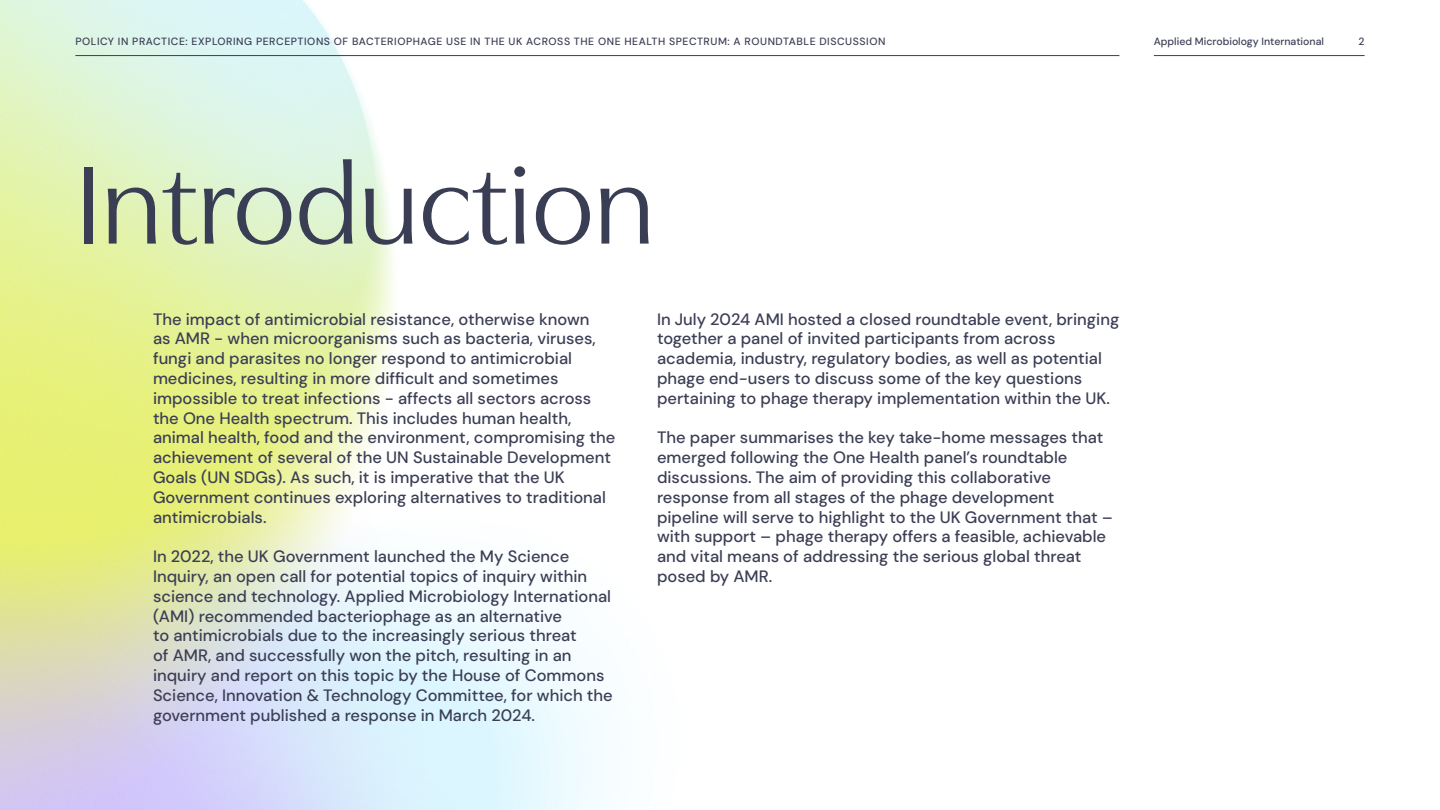
<style>
.page{position:relative;width:1440px;height:810px;background:#fff}
.page>*{position:absolute;margin:0;border:0;box-sizing:border-box;transform-origin:0 0}
.t1{font:115.5px "Utile Display";color:#3a3e54}
.t2{font:16.5px/19.8px "DM Sans 9 pt";color:#3b3e54}
.t3{font:10.5px "DM Sans 9 pt";letter-spacing:.05em;color:#3b3e54}
.t4{font:10.5px "DM Sans 9 pt";color:#3b3e54}
.s1{color:#3b3e54}
</style>
<div class="page">
<img style="left:0;top:0;width:1364px;height:810px">
<hr style="left:1154px;top:55px;width:211px;height:1px;background:#3b3e54">
<hr style="left:75px;top:55px;width:1044px;height:1px;background:#3b3e54">
<p class="t3" style="left:75px;top:35px;width:812px">POLICY IN PRACTICE: EXPLORING PERCEPTIONS OF BACTERIOPHAGE USE IN THE UK ACROSS THE ONE HEALTH SPECTRUM: A ROUNDTABLE DISCUSSION</p>
<p class="t4" style="left:1154px;top:35px;width:172px">Applied Microbiology International</p>
<p class="t3" style="left:1359px;top:35px;width:8px">2</p>
<h1 class="t1" style="left:75px;top:115px;width:581px"><span class="s1">I</span>ntroduction</h1>
<p class="t2" style="left:153px;top:309px;width:464px">The impact of antimicrobial resistance, otherwise known<br>as AMR - when microorganisms such as bacteria, viruses, fungi and parasites no longer respond to antimicrobial medicines, resulting in more difficult and sometimes impossible to treat infections - affects all sectors across the One Health spectrum. This includes human health, animal health, food and the environment, compromising the achievement of several of the UN Sustainable Development Goals (UN SDGs). As such, it is imperative that the UK Government continues exploring alternatives to traditional antimicrobials.</p>
<p class="t2" style="left:153px;top:546px;width:461px">In 2022, the UK Government launched the My Science Inquiry, an open call for potential topics of inquiry within science and technology. Applied Microbiology International (AMI) recommended bacteriophage as an alternative<br>to antimicrobials due to the increasingly serious threat<br>of AMR, and successfully won the pitch, resulting in an inquiry and report on this topic by the House of Commons Science, Innovation &amp; Technology Committee, for which the government published a response in March 2024.</p>
<p class="t2" style="left:657px;top:309px;width:464px">In July 2024 AMI hosted a closed roundtable event, bringing together a panel of invited participants from across academia, industry, regulatory bodies, as well as potential phage end-users to discuss some of the key questions pertaining to phage therapy implementation within the UK.</p>
<p class="t2" style="left:657px;top:428px;width:458px">The paper summarises the key take-home messages that emerged following the One Health panel’s roundtable discussions. The aim of providing this collaborative response from all stages of the phage development pipeline will serve to highlight to the UK Government that – with support – phage therapy offers a feasible, achievable and vital means of addressing the serious global threat posed by AMR.</p>
</div>
